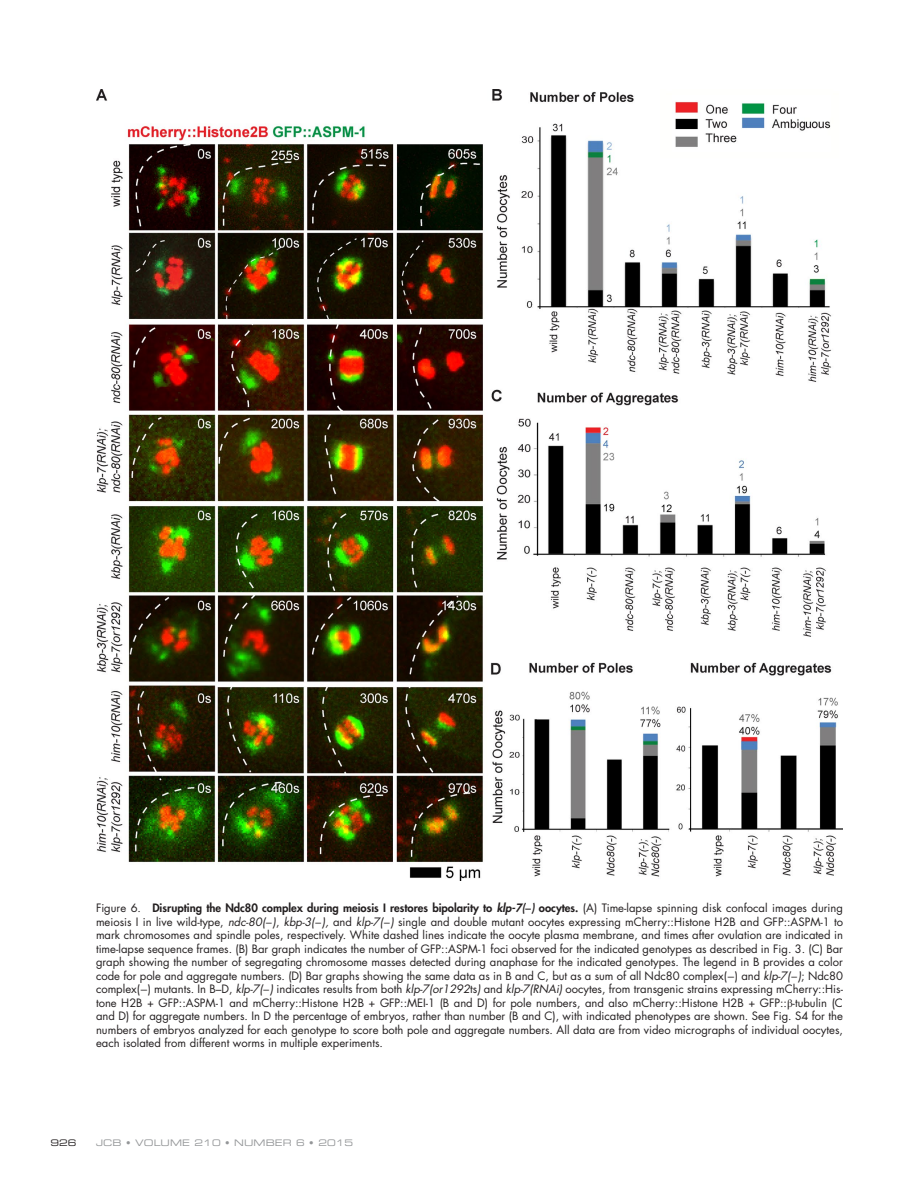
<style>
.page{position:relative;width:918px;height:1188px;background:#fff}
.page>*{position:absolute;margin:0;border:0;box-sizing:border-box;transform-origin:0 0}
.t1{font:11.25px/13.5px "Futura Std";color:#231f20;text-align:justify}
.t2{font:9px "Eurostile LT Std Ex 2";letter-spacing:.01em;color:#949698}
.t3{font:9px "Eurostile LT Std Ex 2";color:#231f20}
.s1{font-weight:800}
.s2{font-weight:800;font-style:italic}
.s3{font-family:"STIX General";font-weight:700;font-style:italic}
.s4{font-style:italic}
.s5{font-family:"STIX General";font-style:italic}
.s6{font-family:"STIX General"}
</style>
<div class="page">
<img style="left:96px;top:90px;width:747px;height:791px">
<p class="t1" style="left:96px;top:901px;width:749px">Figure 6. <span class="s1">Disrupting the Ndc80 complex during meiosis I restores bipolarity to</span> <span class="s2">klp-7(</span><span class="s3">−</span><span class="s2">)</span> <span class="s1">oocytes.</span> (A) Time-lapse spinning disk confocal images during meiosis I in live wild-type, <span class="s4">ndc-80(</span><span class="s5">−</span><span class="s4">)</span>, <span class="s4">kbp-3(</span><span class="s5">−</span><span class="s4">),</span> and <span class="s4">klp-7(</span><span class="s5">−</span><span class="s4">)</span> single and double mutant oocytes expressing mCherry::Histone H2B and GFP::ASPM-1 to mark chromosomes and spindle poles, respectively. White dashed lines indicate the oocyte plasma membrane, and times after ovulation are indicated in time-lapse sequence frames. (B) Bar graph indicates the number of GFP::ASPM-1 foci observed for the indicated genotypes as described in Fig. 3. (C) Bar graph showing the number of segregating chromosome masses detected during anaphase for the indicated genotypes. The legend in B provides a color code for pole and aggregate numbers. (D) Bar graphs showing the same data as in B and C, but as a sum of all Ndc80 complex(<span class="s6">−</span>) and <span class="s4">klp-7(</span><span class="s5">−</span><span class="s4">)</span>; Ndc80 complex(<span class="s6">−</span>) mutants. In B–D, <span class="s4">klp-7(</span><span class="s5">−</span><span class="s4">)</span> indicates results from both <span class="s4">klp-7(or1292</span>ts<span class="s4">)</span> and <span class="s4">klp-7(RNAi)</span> oocytes, from transgenic strains expressing mCherry::His&shy;tone H2B + GFP::ASPM-1 and mCherry::Histone H2B + GFP::MEI-1 (B and D) for pole numbers, and also mCherry::Histone H2B + GFP::<span class="s6">β</span>-tubulin (C and D) for aggregate numbers. In D the percentage of embryos, rather than number (B and C), with indicated phenotypes are shown. See Fig. S4 for the numbers of embryos analyzed for each genotype to score both pole and aggregate numbers. All data are from video micrographs of individual oocytes, each isolated from different worms in multiple experiments.</p>
<p class="t3" style="left:50px;top:1136px;width:28px">926</p>
<p class="t2" style="left:96px;top:1136px;width:259px">JCB • VOLUME 210 • NUMBER 6 • 2015</p>
</div>
